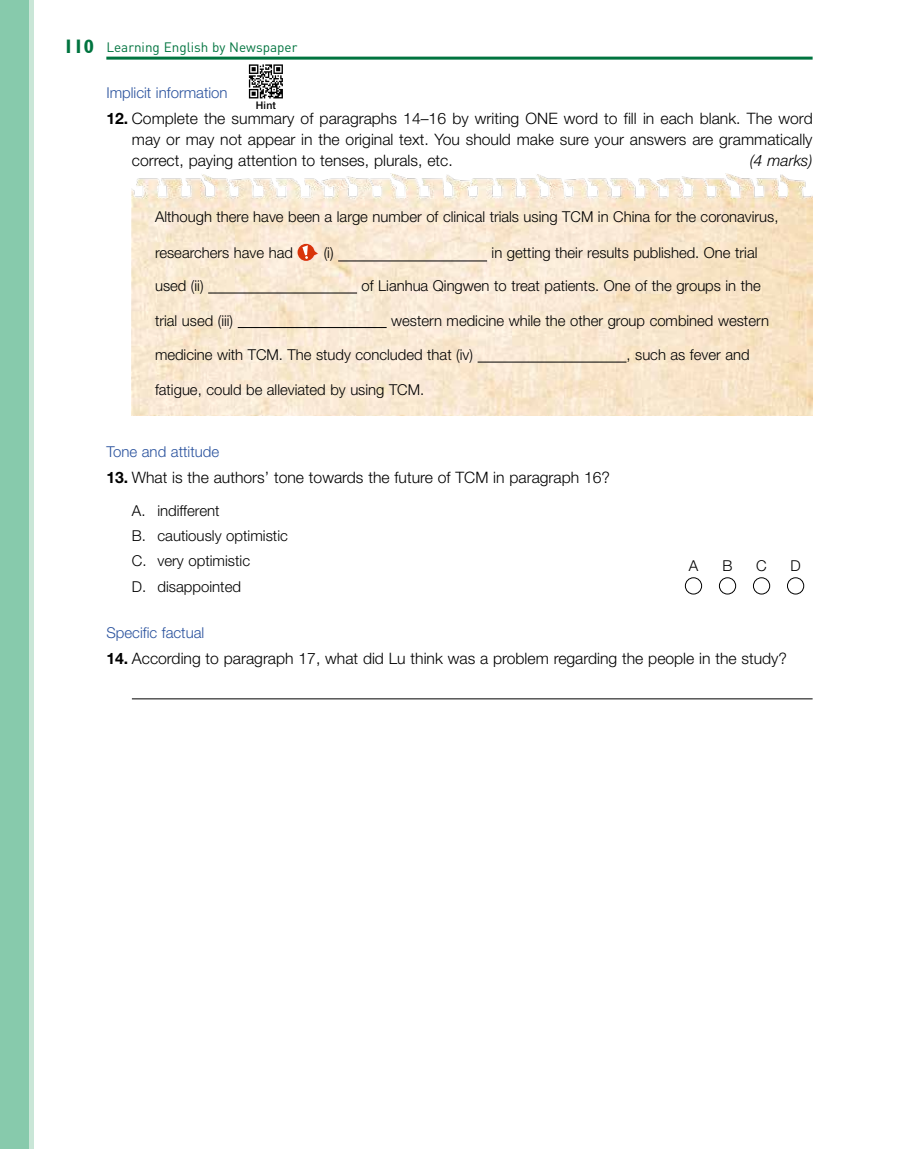
<style>
.page{position:relative;width:919px;height:1149px;background:#fff}
.page>*{position:absolute;margin:0;border:0;box-sizing:border-box;transform-origin:0 0}
.t1{font:300 15.75px/21px "Helvetica Neue";color:#000;text-align:justify}
.t2{font:italic 300 15.75px "Helvetica Neue";color:#000}
.t3{font:300 15px/25.3px "Helvetica Neue";color:#000}
.t4{font:300 15px "Helvetica Neue";color:#2b539e}
.t5{font:13.5px "DIN";color:#00743f}
.t6{font:500 10.5px "Helvetica Neue";color:#000}
.s1{font-family:"Gill Sans";font-weight:700;font-stretch:condensed;font-size:19.5px}
.s2{font-weight:700}
</style>
<div class="page">
<svg style="left:28px;top:0;width:6px;height:1148px;background:#bee1cf"></svg>
<div style="left:0;top:0;width:28px;height:1148px;background:#87caac"></div>
<hr style="left:106px;top:57px;width:706px;height:3px;background:#00743f">
<img style="left:132px;top:173px;width:680px;height:242px">
<svg style="left:297px;top:244px;width:17px;height:17px"></svg>
<svg style="left:302px;top:245px;width:17px;height:14px"></svg>
<hr style="left:338px;top:260px;width:149px;height:1px;background:#000">
<hr style="left:208px;top:292px;width:149px;height:1px;background:#000">
<hr style="left:238px;top:327px;width:148px;height:1px;background:#000">
<hr style="left:477px;top:361px;width:149px;height:1px;background:#000">
<hr style="left:132px;top:698px;width:680px;height:1px;background:#000">
<div style="left:685px;top:577px;width:17px;height:17px;border:1px solid #000;border-radius:50%"></div>
<div style="left:719px;top:577px;width:17px;height:17px;border:1px solid #000;border-radius:50%"></div>
<div style="left:753px;top:577px;width:17px;height:17px;border:1px solid #000;border-radius:50%"></div>
<div style="left:787px;top:577px;width:17px;height:17px;border:1px solid #000;border-radius:50%"></div>
<svg style="left:249px;top:64px;width:34px;height:34px"></svg>
<p class="t5" style="left:63px;top:38px;width:235px"><span class="s1">110</span> Learning English by Newspaper</p>
<p class="t4" style="left:106px;top:83px;width:123px">Implicit information</p>
<p class="t1" style="left:132px;top:107px;width:682px;text-indent:-26px"><span class="s2">12.</span> Complete the summary of paragraphs 14–16 by writing ONE word to fill in each blank. The word may or may not appear in the original text. You should make sure your answers are grammatically correct, paying attention to tenses, plurals, etc.</p>
<p class="t6" style="left:256px;top:99px;width:22px">Hint</p>
<p class="t2" style="left:749px;top:151px;width:64px">(4 marks)</p>
<p class="t3" style="left:155px;top:204px;width:625px">Although there have been a large number of clinical trials using TCM in China for the coronavirus,</p>
<p class="t3" style="left:155px;top:239px;width:139px">researchers have had</p>
<p class="t3" style="left:324px;top:239px;width:11px">(i)</p>
<p class="t3" style="left:491px;top:239px;width:267px">in getting their results published. One trial</p>
<p class="t3" style="left:155px;top:273px;width:50px">used (ii)</p>
<p class="t3" style="left:361px;top:273px;width:401px">of Lianhua Qingwen to treat patients. One of the groups in the</p>
<p class="t3" style="left:155px;top:307px;width:80px">trial used (iii)</p>
<p class="t3" style="left:391px;top:307px;width:379px">western medicine while the other group combined western</p>
<p class="t3" style="left:155px;top:342px;width:319px">medicine with TCM. The study concluded that (iv)</p>
<p class="t3" style="left:626px;top:342px;width:124px">, such as fever and</p>
<p class="t3" style="left:155px;top:376px;width:271px">fatigue, could be alleviated by using TCM.</p>
<p class="t4" style="left:106px;top:442px;width:114px">Tone and attitude</p>
<p class="t1" style="left:106px;top:466px;width:505px"><span class="s2">13.</span> What is the authors’ tone towards the future of TCM in paragraph 16?</p>
<p class="t3" style="left:132px;top:497px;width:157px">A. indifferent<br>B. cautiously optimistic<br>C. very optimistic<br>D. disappointed</p>
<p class="t4" style="left:106px;top:623px;width:99px">Specific factual</p>
<p class="t1" style="left:106px;top:647px;width:682px"><span class="s2">14.</span> According to paragraph 17, what did Lu think was a problem regarding the people in the study?</p>
<p class="t3" style="left:688px;top:552px;width:11px">A</p>
<p class="t3" style="left:722px;top:552px;width:12px">B</p>
<p class="t3" style="left:756px;top:552px;width:12px">C</p>
<p class="t3" style="left:790px;top:552px;width:12px">D</p>
</div>
